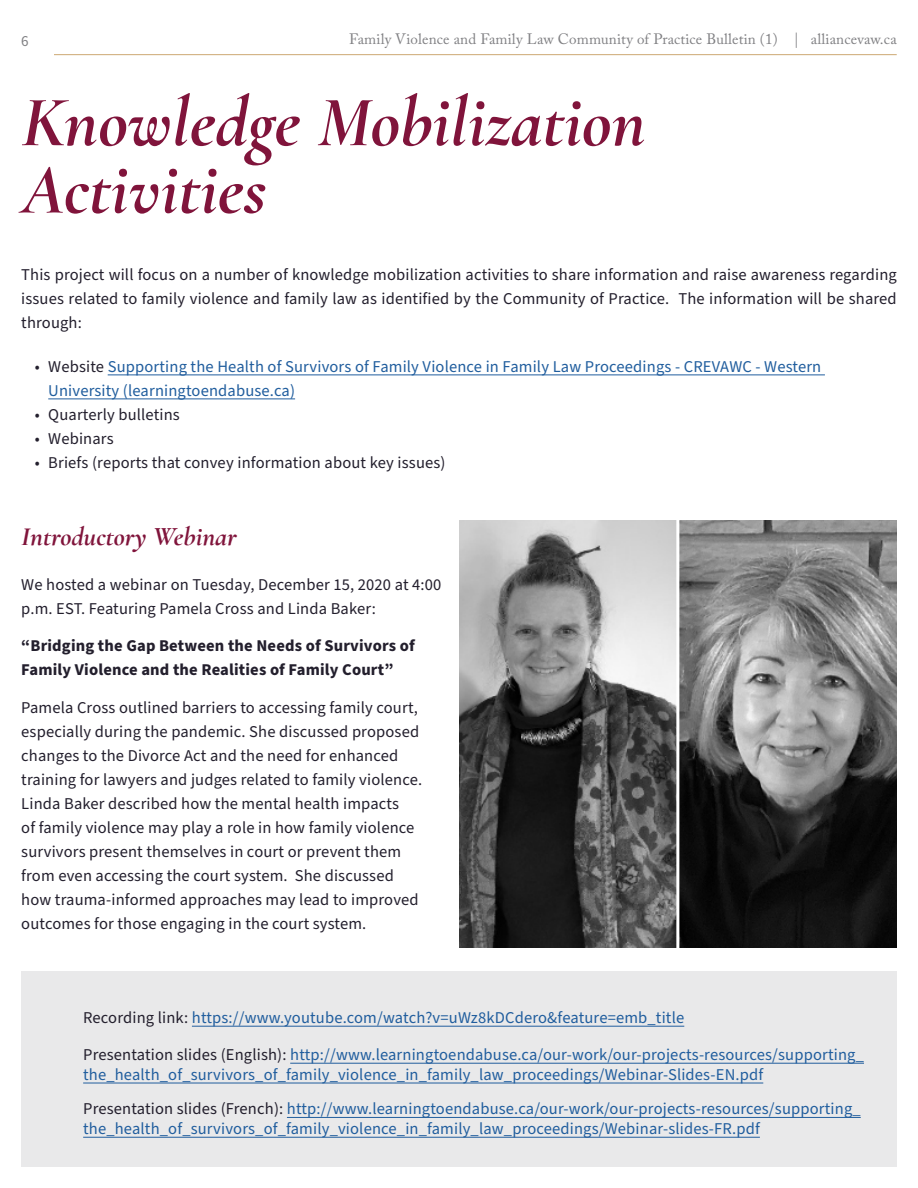
<style>
.page{position:relative;width:918px;height:1188px;background:#fff}
.page>*{position:absolute;margin:0;border:0;box-sizing:border-box;transform-origin:0 0}
.Heading_1{font:italic 700 72px/67.5px "Cormorant Garamond";color:#80143b}
.Header_2{font:italic 700 27px "Cormorant Garamond";color:#80143b}
.Paragraph_01{font:16.5px/24px "Source Sans Pro";letter-spacing:.01em;color:#231f2d}
.Paragraph_01-2{font:16.5px/19.8px "Source Sans Pro";letter-spacing:.01em;color:#215e9e}
.Paragraph_01_-_Bulle{font:16.5px/24px "Source Sans Pro";letter-spacing:.01em;color:#215e9e}
.Paragraph_01-3{font:700 16.5px/24px "Source Sans Pro";letter-spacing:.01em;color:#231f2d}
.Paragraph_01_-_Bulle-2{font:16.5px "Source Sans Pro";letter-spacing:.01em;color:#231f2d}
.t1{font:15px "Adobe Caslon Pro";letter-spacing:.01em;color:#808083}
.t2{font:15px "Source Sans Pro";color:#808083}
.s1{color:#231f2d}
</style>
<div class="page">
<div style="left:21px;top:971px;width:876px;height:196px;background:#e9e9ea"></div>
<hr style="left:54px;top:54px;width:843px;height:1px;background:#cda872">
<hr style="left:108px;top:374px;width:717px;height:1px;background:#215e9e">
<hr style="left:48px;top:398px;width:247px;height:1px;background:#215e9e">
<img style="left:459px;top:520px;width:438px;height:427px">
<hr style="left:192px;top:1026px;width:492px;height:1px;background:#215e9e">
<hr style="left:290px;top:1063px;width:574px;height:1px;background:#215e9e">
<hr style="left:83px;top:1083px;width:680px;height:1px;background:#215e9e">
<hr style="left:287px;top:1117px;width:574px;height:1px;background:#215e9e">
<hr style="left:83px;top:1137px;width:677px;height:1px;background:#215e9e">
<hr style="left:676px;top:502px;width:3px;height:457px;background:#fff">
<p class="t2" style="left:21px;top:31px;width:9px">6</p>
<p class="t1" style="left:349px;top:30px;width:549px">Family Violence and Family Law Community of Practice Bulletin (1) | alliancevaw.ca</p>
<h1 class="Heading_1" style="left:21px;top:88px;width:626px">Knowledge Mobilization<br>Activities</h1>
<p class="Paragraph_01" style="left:21px;top:263px;width:877px;text-align:justify">This project will focus on a number of knowledge mobilization activities to share information and raise awareness regarding issues related to family violence and family law as identified by the Community of Practice. The information will be shared through:</p>
<p class="Paragraph_01_-_Bulle" style="left:48px;top:355px;width:775px;text-indent:-13px"><span class="s1">• Website</span> Supporting the Health of Survivors of Family Violence in Family Law Proceedings - CREVAWC - Western<br>University (learningtoendabuse.ca)</p>
<p class="Paragraph_01_-_Bulle-2" style="left:35px;top:403px;width:147px">• Quarterly bulletins</p>
<p class="Paragraph_01_-_Bulle-2" style="left:35px;top:427px;width:80px">• Webinars</p>
<p class="Paragraph_01_-_Bulle-2" style="left:35px;top:451px;width:412px">• Briefs (reports that convey information about key issues)</p>
<h2 class="Header_2" style="left:21px;top:520px;width:217px">Introductory Webinar</h2>
<p class="Paragraph_01" style="left:21px;top:573px;width:422px">We hosted a webinar on Tuesday, December 15, 2020 at 4:00 p.m. EST. Featuring Pamela Cross and Linda Baker:</p>
<p class="Paragraph_01-3" style="left:21px;top:634px;width:395px">“Bridging the Gap Between the Needs of Survivors of<br>Family Violence and the Realities of Family Court”</p>
<p class="Paragraph_01" style="left:21px;top:696px;width:402px">Pamela Cross outlined barriers to accessing family court, especially during the pandemic. She discussed proposed changes to the Divorce Act and the need for enhanced training for lawyers and judges related to family violence.<br>Linda Baker described how the mental health impacts<br>of family violence may play a role in how family violence survivors present themselves in court or prevent them from even accessing the court system. She discussed how trauma-informed approaches may lead to improved outcomes for those engaging in the court system.</p>
<p class="Paragraph_01-2" style="left:83px;top:1008px;width:603px"><span class="s1">Recording link:</span> https://www.youtube.com/watch?v=uWz8kDCdero&amp;feature=emb_title</p>
<p class="Paragraph_01-2" style="left:83px;top:1045px;width:782px"><span class="s1">Presentation slides (English):</span> http://www.learningtoendabuse.ca/our-work/our-projects-resources/supporting_ the_health_of_survivors_of_family_violence_in_family_law_proceedings/Webinar-Slides-EN.pdf</p>
<p class="Paragraph_01-2" style="left:83px;top:1100px;width:779px"><span class="s1">Presentation slides (French):</span> http://www.learningtoendabuse.ca/our-work/our-projects-resources/supporting_ the_health_of_survivors_of_family_violence_in_family_law_proceedings/Webinar-slides-FR.pdf</p>
</div>
